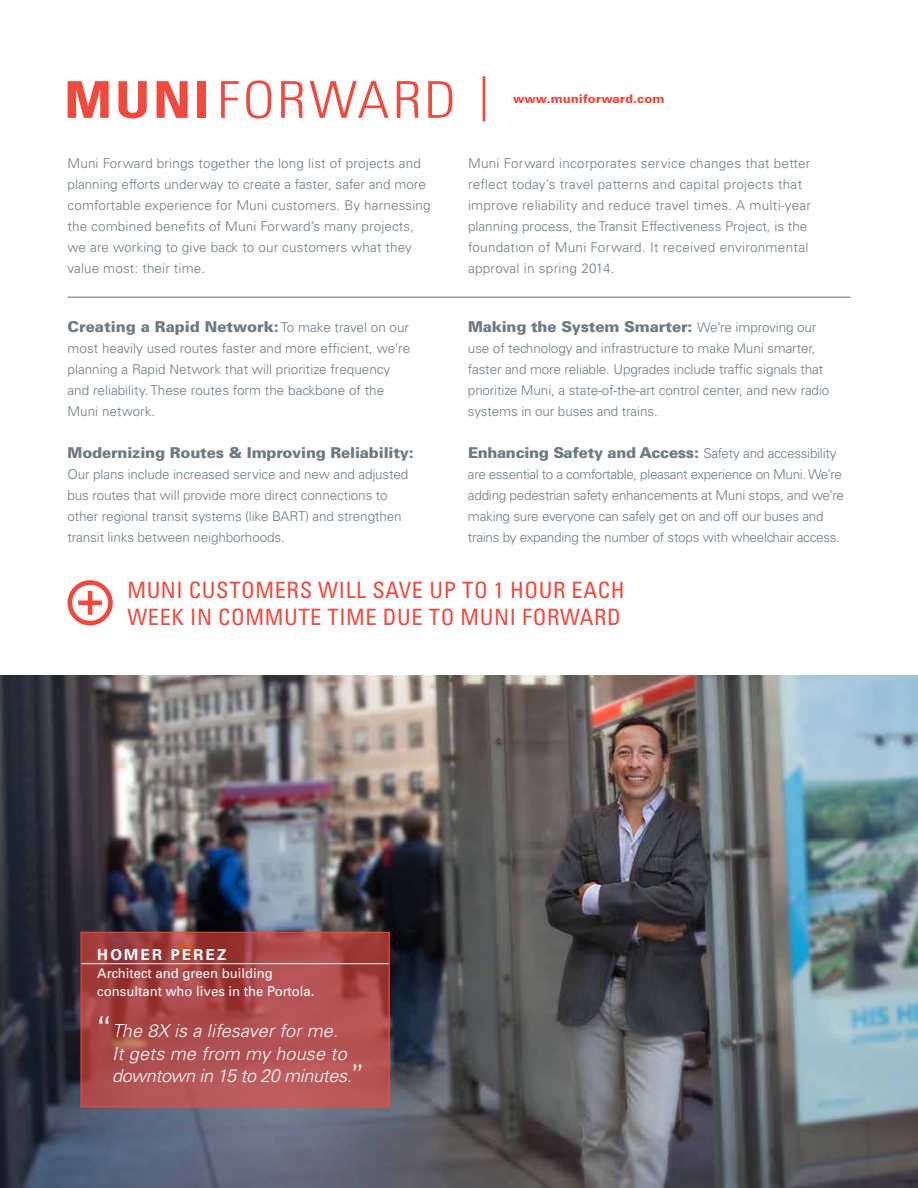
<style>
.page{position:relative;width:918px;height:1188px;background:#fff}
.page>*{position:absolute;margin:0;border:0;box-sizing:border-box;transform-origin:0 0}
.t1{font:300 45px "Univers";color:#f0493e}
.t2{font:condensed 22.5px/27px "Univers";letter-spacing:.025em;color:#f0493e}
.t3{font:italic 300 18px/22.5px "Univers";color:#fff}
.t4{font:900 15px "Univers";letter-spacing:-.01em;color:#6b7b84}
.t5{font:700 15px "Univers";letter-spacing:.15em;color:#fff}
.t6{font:300 13.5px/21px "Univers";color:#6b7b84}
.t7{font:300 13.5px/21px "Univers";letter-spacing:.02em;color:#6b7b84}
.t8{font:300 13.5px/21px "Univers";letter-spacing:-.02em;color:#6b7b84}
.t9{font:13.5px/18px "Univers";color:#fff}
.t10{font:900 12px "Univers";color:#f0493e}
.s1{font-weight:300;font-size:13.5px}
.s2{font-family:"Trade Gothic LH";font-weight:400;font-style:normal;font-stretch:expanded;font-size:28.5px}
.s3{font-family:"Trade Gothic LH";font-weight:400;font-style:normal;font-stretch:expanded;font-size:24px}
</style>
<div class="page">
<svg style="left:68px;top:81px;width:41px;height:37px"></svg>
<svg style="left:118px;top:81px;width:29px;height:37px"></svg>
<svg style="left:157px;top:81px;width:31px;height:37px"></svg>
<div style="left:198px;top:81px;width:8px;height:37px;background:#f0493e"></div>
<svg style="left:221px;top:81px;width:18px;height:37px"></svg>
<svg style="left:246px;top:80px;width:25px;height:39px"></svg>
<svg style="left:281px;top:81px;width:22px;height:37px"></svg>
<svg style="left:310px;top:81px;width:79px;height:37px"></svg>
<svg style="left:397px;top:81px;width:21px;height:37px"></svg>
<svg style="left:428px;top:81px;width:24px;height:37px"></svg>
<img style="left:0;top:675px;width:918px;height:513px">
<hr style="left:68px;top:297px;width:782px;height:1px;background:#6d6e71">
<svg style="left:67px;top:580px;width:46px;height:45px"></svg>
<svg style="left:83px;top:934px;width:305px;height:171px;background:#ac4b4b"></svg>
<hr style="left:81px;top:963px;width:308px;height:1px;background:#fff">
<div style="left:81px;top:932px;width:309px;height:175px;border:1px solid #f0493e"></div>
<h1 class="t1" style="left:479px;top:67px;width:11px">|</h1>
<p class="t10" style="left:513px;top:91px;width:153px">www.muniforward.com</p>
<p class="t6" style="left:68px;top:152px;width:365px">Muni Forward brings together the long list of projects and planning efforts underway to create a faster, safer and more comfortable experience for Muni customers. By harnessing the combined benefits of Muni Forward’s many projects, we are working to give back to our customers what they value most: their time.</p>
<p class="t7" style="left:468px;top:152px;width:345px">Muni Forward incorporates service changes that better reflect today’s travel patterns and capital projects that improve reliability and reduce travel times. A multi-year planning process, the Transit Effectiveness Project, is the foundation of Muni Forward. It received environmental approval in spring 2014.</p>
<p class="t4" style="left:68px;top:317px;width:343px">Creating a Rapid Network: <span class="s1">To make travel on our</span></p>
<p class="t6" style="left:68px;top:338px;width:344px">most heavily used routes faster and more efficient, we’re planning a Rapid Network that will prioritize frequency and reliability. These routes form the backbone of the Muni network.</p>
<p class="t4" style="left:68px;top:443px;width:348px">Modernizing Routes &amp; Improving Reliability:</p>
<p class="t6" style="left:68px;top:464px;width:342px">Our plans include increased service and new and adjusted bus routes that will provide more direct connections to other regional transit systems (like BART) and strengthen transit links between neighborhoods.</p>
<p class="t4" style="left:468px;top:317px;width:350px">Making the System Smarter: <span class="s1">We’re improving our</span></p>
<p class="t6" style="left:468px;top:338px;width:363px">use of technology and infrastructure to make Muni smarter, faster and more reliable. Upgrades include traffic signals that prioritize Muni, a state-of-the-art control center, and new radio systems in our buses and trains.</p>
<p class="t4" style="left:468px;top:443px;width:370px">Enhancing Safety and Access: <span class="s1">Safety and accessibility</span></p>
<p class="t8" style="left:468px;top:464px;width:378px">are essential to a comfortable, pleasant experience on Muni. We’re adding pedestrian safety enhancements at Muni stops, and we’re making sure everyone can safely get on and off our buses and trains by expanding the number of stops with wheelchair access.</p>
<h2 class="t2" style="left:127px;top:576px;width:499px">MUNI CUSTOMERS WILL SAVE UP TO 1 HOUR EACH<br>WEEK IN COMMUTE TIME DUE TO MUNI FORWARD</h2>
<p class="t5" style="left:97px;top:946px;width:131px">HOMER PEREZ</p>
<p class="t9" style="left:97px;top:964px;width:219px">Architect and green building consultant who lives in the Portola.</p>
<h3 class="t3" style="left:112px;top:1020px;width:253px;text-indent:-15px"><span class="s2">“</span>The 8X is a lifesaver for me.<br>It gets me from my house to downtown in 15 to 20 minutes.<span class="s3">”</span></h3>
</div>
